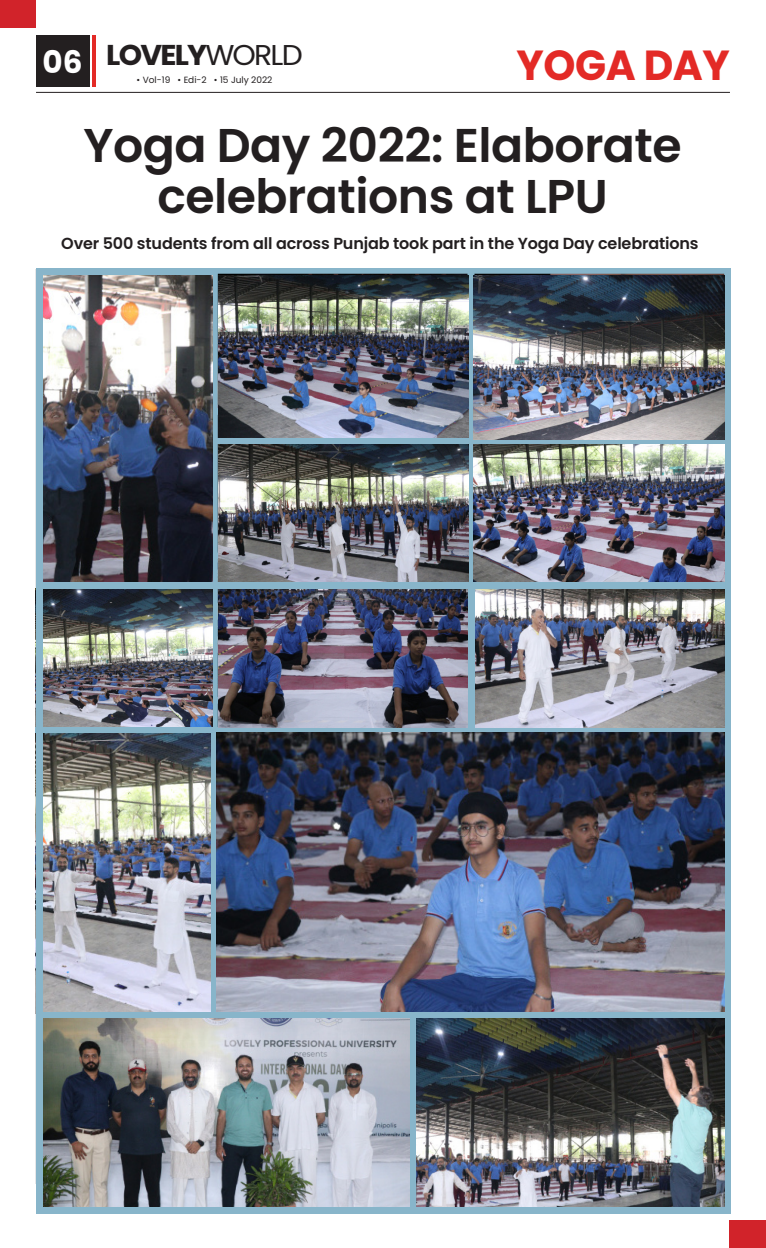
<style>
.page{position:relative;width:766px;height:1248px;background:#fff}
.page>*{position:absolute;margin:0;border:0;box-sizing:border-box;transform-origin:0 0}
.Title_2{font:600 47.3px/50.8px "Poppins";letter-spacing:-.01em;color:#231f20;text-align:center}
.t1{font:700 42px "Poppins";letter-spacing:-.01em;color:#e32a26}
.t2{font:700 31px "Poppins";color:#fff}
.t3{font:700 28.7px "Poppins";letter-spacing:-.06em;color:#231f20;scale:1.04 1}
.t4{font:600 16px "Poppins";letter-spacing:-.01em;color:#231f20}
.t5{font:9px "Poppins";color:#231f20}
.s1{font-weight:400}
</style>
<div class="page">
<div style="left:0;top:0;width:36px;height:27px;background:#d1232a"></div>
<div style="left:729px;top:1220px;width:36px;height:28px;background:#d1232a"></div>
<div style="left:36px;top:36px;width:53px;height:51px;background:#231f20"></div>
<hr style="left:92px;top:36px;width:4px;height:51px;background:#e32a26">
<hr style="left:36px;top:92px;width:693px;height:1px;background:#231f20">
<img style="left:211px;top:269px;width:519px;height:720px">
<img style="left:218px;top:275px;width:250px;height:307px">
<img style="left:42px;top:275px;width:170px;height:307px">
<img style="left:43px;top:589px;width:169px;height:148px">
<img style="left:43px;top:733px;width:168px;height:279px">
<div style="left:36px;top:728px;width:693px;height:5px;background:#88b5ca"></div>
<div style="left:214px;top:438px;width:515px;height:6px;background:#88b5ca"></div>
<img style="left:473px;top:275px;width:251px;height:165px">
<img style="left:218px;top:589px;width:250px;height:139px">
<img style="left:475px;top:589px;width:249px;height:139px">
<img style="left:216px;top:732px;width:508px;height:280px">
<img style="left:43px;top:1017px;width:367px;height:190px">
<img style="left:416px;top:1017px;width:308px;height:190px">
<img style="left:473px;top:444px;width:251px;height:138px">
<div style="left:36px;top:269px;width:176px;height:6px;background:#88b5ca"></div>
<div style="left:36px;top:582px;width:688px;height:7px;background:#88b5ca"></div>
<div style="left:36px;top:1012px;width:691px;height:5px;background:#88b5ca"></div>
<div style="left:410px;top:1012px;width:6px;height:195px;background:#88b5ca"></div>
<div style="left:36px;top:1207px;width:694px;height:7px;background:#88b5ca"></div>
<div style="left:36px;top:272px;width:6px;height:745px;background:#88b5ca"></div>
<div style="left:468px;top:585px;width:7px;height:145px;background:#88b5ca"></div>
<hr style="left:212px;top:733px;width:4px;height:282px;background:#88b5ca">
<div style="left:36px;top:498px;width:7px;height:714px;background:#88b5ca"></div>
<div style="left:724px;top:974px;width:6px;height:235px;background:#88b5ca"></div>
<p class="t2" style="left:43px;top:44px;width:41px">06</p>
<p class="t3" style="left:106px;top:38px;width:190px">LOVELY<span class="s1">WORLD</span></p>
<p class="t5" style="left:137px;top:75px;width:137px">• Vol-19 • Edi-2 • 15 July 2022</p>
<p class="t1" style="left:516px;top:41px;width:215px">YOGA DAY</p>
<p class="Title_2" style="left:83px;top:121px;width:599px">Yoga Day 2022: Elaborate celebrations at LPU</p>
<p class="t4" style="left:61px;top:234px;width:638px">Over 500 students from all across Punjab took part in the Yoga Day celebrations</p>
</div>
